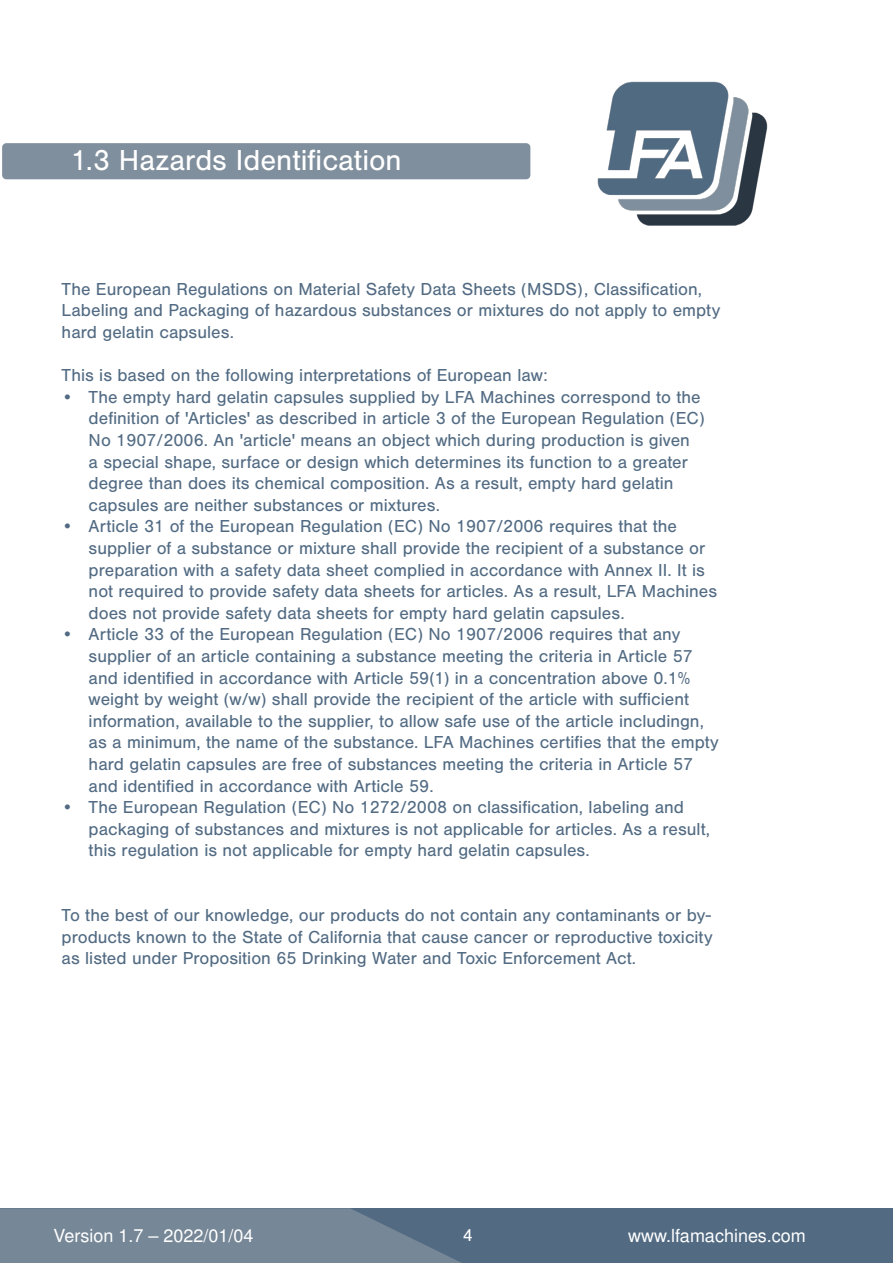
<style>
.page{position:relative;width:893px;height:1263px;background:#fff}
.page>*{position:absolute;margin:0;border:0;box-sizing:border-box;transform-origin:0 0}
.t1{font:30px "Nimbus San";color:#fff}
.t2{font:18px/21.6px "Nimbus San";color:#526b83}
.t3{font:18px "Nimbus San L";color:#fff}
.t4{font:18px "Nimbus San";color:#fff}
</style>
<div class="page">
<div style="left:1px;top:1208px;width:892px;height:55px;background:#526b83"></div>
<svg style="left:0;top:1208px;width:461px;height:55px;background:#718394"></svg>
<img style="left:597px;top:81px;width:171px;height:145px">
<div style="left:2px;top:143px;width:528px;height:36px;background:#808f9d;border-radius:4px"></div>
<h1 class="t1" style="left:71px;top:143px;width:333px">1.3 Hazards Identification</h1>
<p class="t2" style="left:62px;top:278px;width:660px">The European Regulations on Material Safety Data Sheets (MSDS), Classification,<br>Labeling and Packaging of hazardous substances or mixtures do not apply to empty hard gelatin capsules.</p>
<p class="t2" style="left:62px;top:365px;width:488px">This is based on the following interpretations of European law:</p>
<p class="t2" style="left:89px;top:386px;width:618px;text-indent:-27px">• The empty hard gelatin capsules supplied by LFA Machines correspond to the definition of 'Articles' as described in article 3 of the European Regulation (EC)<br>No 1907/2006. An 'article' means an object which during production is given<br>a special shape, surface or design which determines its function to a greater degree than does its chemical composition. As a result, empty hard gelatin capsules are neither substances or mixtures.</p>
<p class="t2" style="left:89px;top:516px;width:630px;text-indent:-27px">• Article 31 of the European Regulation (EC) No 1907/2006 requires that the supplier of a substance or mixture shall provide the recipient of a substance or preparation with a safety data sheet complied in accordance with Annex II. It is not required to provide safety data sheets for articles. As a result, LFA Machines does not provide safety data sheets for empty hard gelatin capsules.</p>
<p class="t2" style="left:89px;top:624px;width:632px;text-indent:-27px">• Article 33 of the European Regulation (EC) No 1907/2006 requires that any supplier of an article containing a substance meeting the criteria in Article 57 and identified in accordance with Article 59(1) in a concentration above 0.1% weight by weight (w/w) shall provide the recipient of the article with sufficient information, available to the supplier, to allow safe use of the article includingn, as a minimum, the name of the substance. LFA Machines certifies that the empty hard gelatin capsules are free of substances meeting the criteria in Article 57 and identified in accordance with Article 59.</p>
<p class="t2" style="left:89px;top:797px;width:623px;text-indent:-27px">• The European Regulation (EC) No 1272/2008 on classification, labeling and packaging of substances and mixtures is not applicable for articles. As a result, this regulation is not applicable for empty hard gelatin capsules.</p>
<p class="t2" style="left:62px;top:905px;width:652px;text-align:justify">To the best of our knowledge, our products do not contain any contaminants or by&shy;products known to the State of California that cause cancer or reproductive toxicity as listed under Proposition 65 Drinking Water and Toxic Enforcement Act.</p>
<p class="t3" style="left:53px;top:1222px;width:202px">Version 1.7 – 2022/01/04</p>
<p class="t4" style="left:456px;top:1225px;width:12px">4</p>
<p class="t3" style="left:628px;top:1223px;width:179px">www.lfamachines.com</p>
<p class="t4" style="left:463px;top:1225px;width:12px">4</p>
</div>
